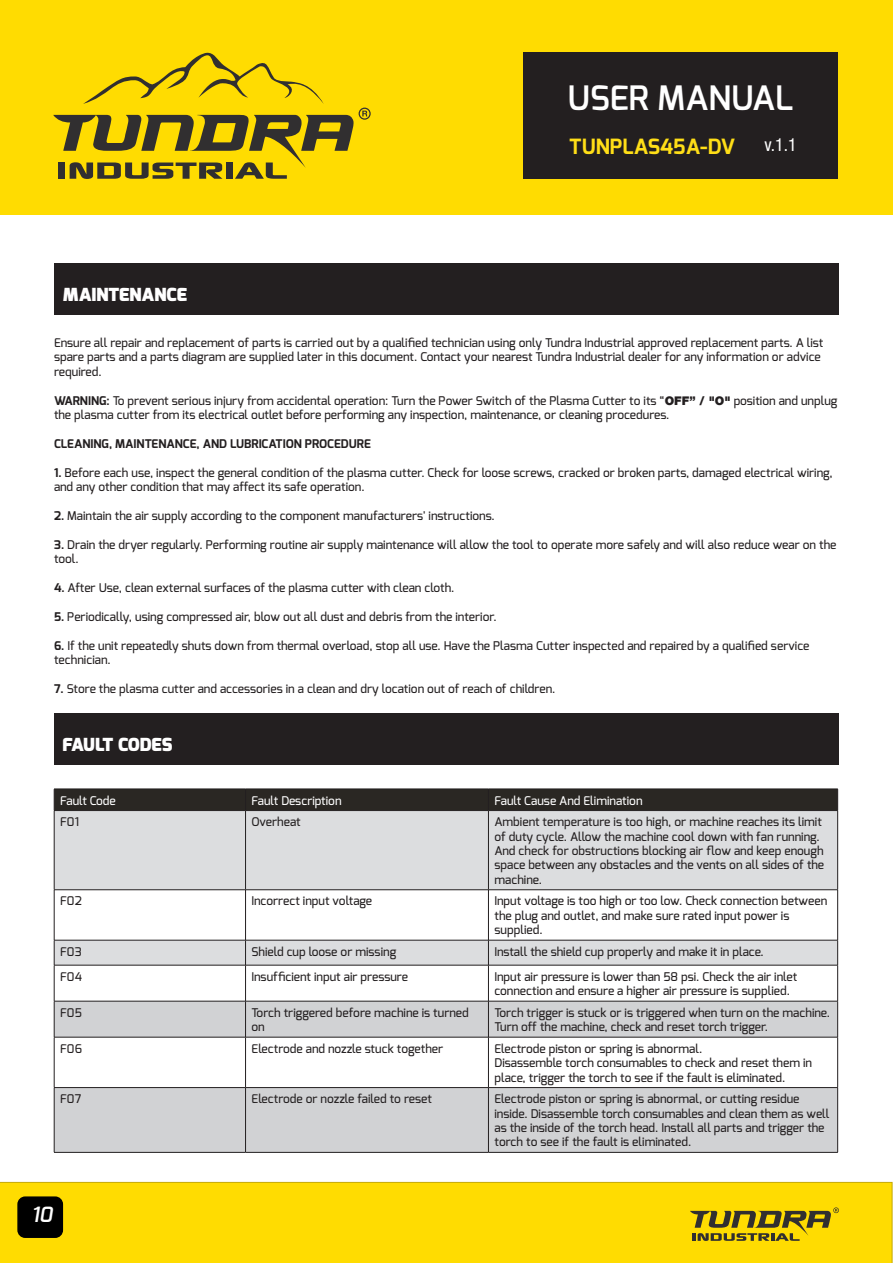
<style>
.page{position:relative;width:893px;height:1263px;background:#fff}
.page>*{position:absolute;margin:0;border:0;box-sizing:border-box;transform-origin:0 0}
.t1{font:600 33.6px "Exo";color:#fff}
.t2{font:700 21px "Exo";color:#ffde17}
.t3{font:italic 600 21px "Exo";color:#fff}
.t4{font:900 18px "Exo";color:#fff}
.t5{font:900 18px "Exo";letter-spacing:-.02em;color:#fff}
.t6{font:condensed 18px "Helvetica Neue LT Std";color:#fff}
.t7{font:500 12px/14.4px "Exo";color:#231f20}
.t8{font:500 12px "Exo";color:#fff}
.t9{font:700 12px "Exo";color:#231f20}
.s1{font-weight:700}
.s2{font-family:"Helvetica Neue LT Std";font-weight:900}
</style>
<div class="page">
<div style="left:0;top:0;width:891px;height:215px;background:#ffdc01"></div>
<hr style="left:892px;top:0;width:1px;height:215px;background:#ffdc01">
<svg style="left:53px;top:52px;width:318px;height:127px"></svg>
<div style="left:0;top:1182px;width:892px;height:81px;background:#ffdc01"></div>
<svg style="left:690px;top:1207px;width:149px;height:34px;background:#b19b12"></svg>
<div style="left:18px;top:1197px;width:44px;height:40px;background:#000;border-radius:7px"></div>
<div style="left:17px;top:1196px;width:46px;height:42px;border:2px solid #000;border-radius:7px"></div>
<div style="left:524px;top:53px;width:314px;height:126px;background:#231f20"></div>
<div style="left:54px;top:264px;width:785px;height:51px;background:#231f20"></div>
<div style="left:54px;top:714px;width:785px;height:51px;background:#231f20"></div>
<svg style="left:55px;top:811px;width:782px;height:154px;fill:#dcdddf"></svg>
<svg style="left:55px;top:1002px;width:782px;height:150px;fill:#d1d2d4"></svg>
<div style="left:54px;top:789px;width:784px;height:21px;background:#2a2723"></div>
<hr style="left:54px;top:810px;width:192px;height:1px;background:#231f20">
<hr style="left:54px;top:811px;width:1px;height:78px;background:#231f20">
<hr style="left:246px;top:810px;width:242px;height:1px;background:#231f20">
<hr style="left:245px;top:811px;width:1px;height:78px;background:#231f20">
<hr style="left:488px;top:810px;width:350px;height:1px;background:#231f20">
<hr style="left:488px;top:811px;width:1px;height:78px;background:#231f20">
<hr style="left:837px;top:811px;width:1px;height:78px;background:#231f20">
<hr style="left:54px;top:889px;width:192px;height:1px;background:#231f20">
<hr style="left:54px;top:890px;width:1px;height:50px;background:#231f20">
<hr style="left:246px;top:889px;width:242px;height:1px;background:#231f20">
<hr style="left:245px;top:890px;width:1px;height:50px;background:#231f20">
<hr style="left:488px;top:889px;width:350px;height:1px;background:#231f20">
<hr style="left:488px;top:890px;width:1px;height:50px;background:#231f20">
<hr style="left:837px;top:890px;width:1px;height:50px;background:#231f20">
<hr style="left:54px;top:940px;width:192px;height:1px;background:#231f20">
<svg style="left:54px;top:940px;width:1px;height:25px"></svg>
<hr style="left:246px;top:940px;width:242px;height:1px;background:#231f20">
<svg style="left:245px;top:940px;width:1px;height:25px"></svg>
<hr style="left:488px;top:940px;width:350px;height:1px;background:#231f20">
<svg style="left:488px;top:940px;width:1px;height:25px"></svg>
<svg style="left:837px;top:940px;width:1px;height:25px"></svg>
<hr style="left:54px;top:965px;width:192px;height:1px;background:#231f20">
<hr style="left:54px;top:965px;width:1px;height:36px;background:#231f20">
<hr style="left:246px;top:965px;width:242px;height:1px;background:#231f20">
<hr style="left:245px;top:965px;width:1px;height:36px;background:#231f20">
<hr style="left:488px;top:965px;width:350px;height:1px;background:#231f20">
<hr style="left:488px;top:965px;width:1px;height:36px;background:#231f20">
<hr style="left:837px;top:965px;width:1px;height:36px;background:#231f20">
<hr style="left:54px;top:1001px;width:192px;height:1px;background:#231f20">
<hr style="left:54px;top:1001px;width:1px;height:36px;background:#231f20">
<hr style="left:246px;top:1001px;width:242px;height:1px;background:#231f20">
<hr style="left:245px;top:1001px;width:1px;height:36px;background:#231f20">
<hr style="left:488px;top:1001px;width:350px;height:1px;background:#231f20">
<hr style="left:488px;top:1001px;width:1px;height:36px;background:#231f20">
<hr style="left:837px;top:1001px;width:1px;height:36px;background:#231f20">
<hr style="left:54px;top:1037px;width:192px;height:1px;background:#231f20">
<hr style="left:54px;top:1037px;width:1px;height:50px;background:#231f20">
<hr style="left:246px;top:1037px;width:242px;height:1px;background:#231f20">
<hr style="left:245px;top:1037px;width:1px;height:50px;background:#231f20">
<hr style="left:488px;top:1037px;width:350px;height:1px;background:#231f20">
<hr style="left:488px;top:1037px;width:1px;height:50px;background:#231f20">
<hr style="left:837px;top:1037px;width:1px;height:50px;background:#231f20">
<hr style="left:54px;top:1087px;width:192px;height:1px;background:#231f20">
<hr style="left:54px;top:1088px;width:1px;height:64px;background:#231f20">
<hr style="left:246px;top:1087px;width:242px;height:1px;background:#231f20">
<hr style="left:245px;top:1088px;width:1px;height:64px;background:#231f20">
<hr style="left:488px;top:1087px;width:350px;height:1px;background:#231f20">
<hr style="left:488px;top:1088px;width:1px;height:64px;background:#231f20">
<hr style="left:837px;top:1088px;width:1px;height:64px;background:#231f20">
<hr style="left:54px;top:1152px;width:192px;height:1px;background:#231f20">
<hr style="left:246px;top:1152px;width:242px;height:1px;background:#231f20">
<hr style="left:488px;top:1152px;width:350px;height:1px;background:#231f20">
<h1 class="t1" style="left:567px;top:76px;width:228px">USER MANUAL</h1>
<h2 class="t2" style="left:569px;top:133px;width:167px">TUNPLAS45A-DV</h2>
<h3 class="t6" style="left:765px;top:134px;width:34px">v.1.1</h3>
<p class="t4" style="left:63px;top:282px;width:126px">MAINTENANCE</p>
<p class="t7" style="left:54px;top:335px;width:771px">Ensure all repair and replacement of parts is carried out by a qualified technician using only Tundra Industrial approved replacement parts. A list spare parts and a parts diagram are supplied later in this document. Contact your nearest Tundra Industrial dealer for any information or advice required.</p>
<p class="t7" style="left:54px;top:393px;width:785px"><span class="s1">WARNING:</span> To prevent serious injury from accidental operation: Turn the Power Switch of the Plasma Cutter to its “<span class="s2">OFF” / "O"</span> position and unplug the plasma cutter from its electrical outlet before performing any inspection, maintenance, or cleaning procedures.</p>
<p class="t9" style="left:54px;top:436px;width:318px">CLEANING, MAINTENANCE, AND LUBRICATION PROCEDURE</p>
<p class="t7" style="left:54px;top:465px;width:780px"><span class="s1">1.</span> Before each use, inspect the general condition of the plasma cutter. Check for loose screws, cracked or broken parts, damaged electrical wiring, and any other condition that may affect its safe operation.</p>
<p class="t7" style="left:54px;top:508px;width:442px"><span class="s1">2.</span> Maintain the air supply according to the component manufacturers' instructions.</p>
<p class="t7" style="left:54px;top:537px;width:784px"><span class="s1">3.</span> Drain the dryer regularly. Performing routine air supply maintenance will allow the tool to operate more safely and will also reduce wear on the tool.</p>
<p class="t7" style="left:54px;top:580px;width:402px"><span class="s1">4.</span> After Use, clean external surfaces of the plasma cutter with clean cloth.</p>
<p class="t7" style="left:54px;top:609px;width:444px"><span class="s1">5.</span> Periodically, using compressed air, blow out all dust and debris from the interior.</p>
<p class="t7" style="left:54px;top:638px;width:757px"><span class="s1">6.</span> If the unit repeatedly shuts down from thermal overload, stop all use. Have the Plasma Cutter inspected and repaired by a qualified service technician.</p>
<p class="t7" style="left:54px;top:681px;width:503px"><span class="s1">7.</span> Store the plasma cutter and accessories in a clean and dry location out of reach of children.</p>
<p class="t5" style="left:63px;top:732px;width:111px">FAULT CODES</p>
<p class="t8" style="left:60px;top:792px;width:57px">Fault Code</p>
<p class="t8" style="left:252px;top:792px;width:92px">Fault Description</p>
<p class="t8" style="left:494px;top:792px;width:150px">Fault Cause And Elimination</p>
<p class="t7" style="left:60px;top:814px;width:20px">F01</p>
<p class="t7" style="left:252px;top:814px;width:51px">Overheat</p>
<p class="t7" style="left:494px;top:814px;width:331px">Ambient temperature is too high, or machine reaches its limit of duty cycle. Allow the machine cool down with fan running.<br>And check for obstructions blocking air flow and keep enough space between any obstacles and the vents on all sides of the machine.</p>
<p class="t7" style="left:60px;top:894px;width:23px">F02</p>
<p class="t7" style="left:252px;top:894px;width:122px">Incorrect input voltage</p>
<p class="t7" style="left:494px;top:894px;width:334px">Input voltage is too high or too low. Check connection between the plug and outlet, and make sure rated input power is supplied.</p>
<p class="t7" style="left:60px;top:944px;width:23px">F03</p>
<p class="t7" style="left:252px;top:944px;width:146px">Shield cup loose or missing</p>
<p class="t7" style="left:494px;top:944px;width:271px">Install the shield cup properly and make it in place.</p>
<p class="t7" style="left:60px;top:969px;width:23px">F04</p>
<p class="t7" style="left:252px;top:969px;width:158px">Insufficient input air pressure</p>
<p class="t7" style="left:494px;top:969px;width:304px">Input air pressure is lower than 58 psi. Check the air inlet connection and ensure a higher air pressure is supplied.</p>
<p class="t7" style="left:60px;top:1005px;width:23px">F05</p>
<p class="t7" style="left:252px;top:1005px;width:219px">Torch triggered before machine is turned on</p>
<p class="t7" style="left:494px;top:1005px;width:337px">Torch trigger is stuck or is triggered when turn on the machine.<br>Turn off the machine, check and reset torch trigger.</p>
<p class="t7" style="left:60px;top:1041px;width:23px">F06</p>
<p class="t7" style="left:252px;top:1041px;width:193px">Electrode and nozzle stuck together</p>
<p class="t7" style="left:494px;top:1041px;width:209px">Electrode piston or spring is abnormal.</p>
<p class="t7" style="left:494px;top:1055px;width:319px">Disassemble torch consumables to check and reset them in place, trigger the torch to see if the fault is eliminated.</p>
<p class="t7" style="left:60px;top:1091px;width:23px">F07</p>
<p class="t7" style="left:252px;top:1091px;width:182px">Electrode or nozzle failed to reset</p>
<p class="t7" style="left:494px;top:1091px;width:337px">Electrode piston or spring is abnormal, or cutting residue inside. Disassemble torch consumables and clean them as well as the inside of the torch head. Install all parts and trigger the torch to see if the fault is eliminated.</p>
<h2 class="t3" style="left:32px;top:1200px;width:23px">10</h2>
</div>
